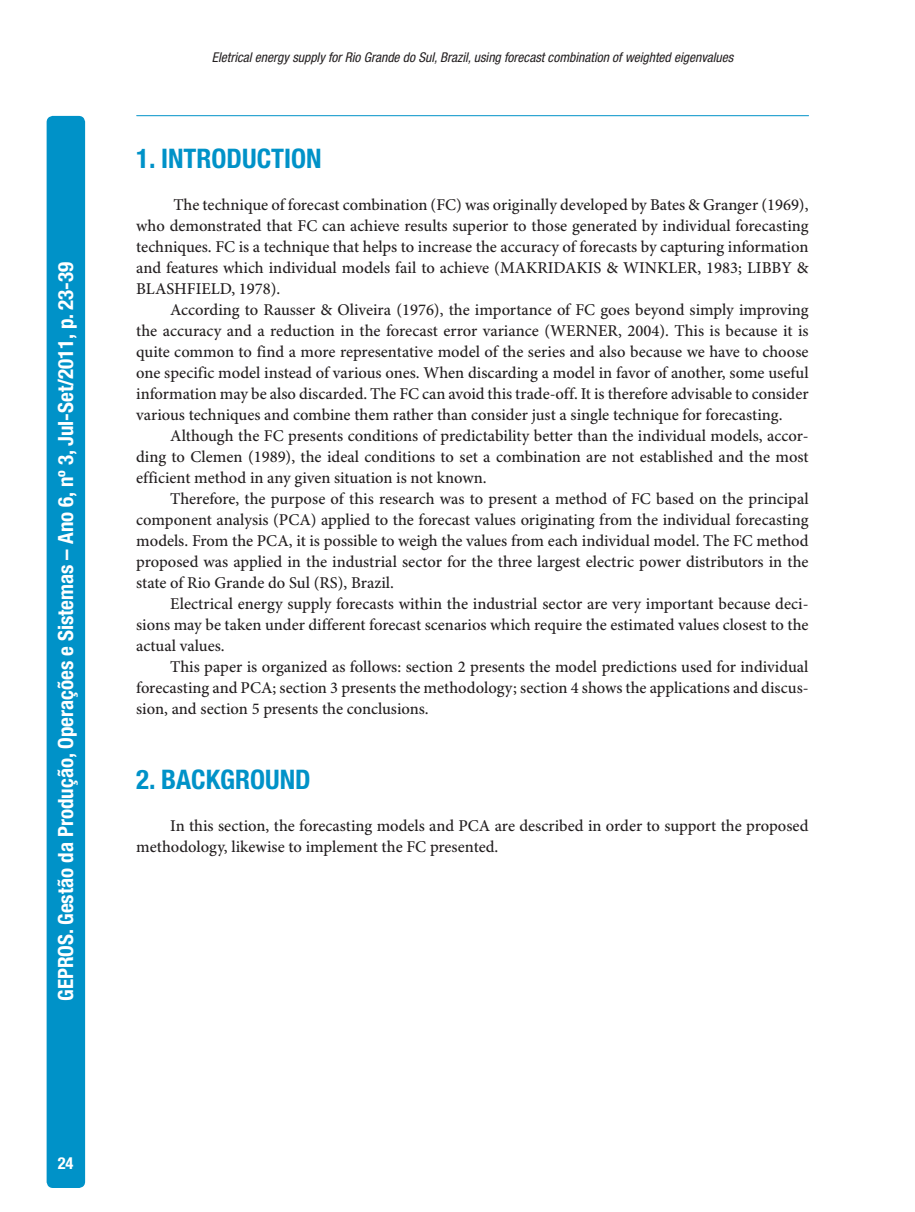
<style>
.page{position:relative;width:915px;height:1212px;background:#fff}
.page>*{position:absolute;margin:0;border:0;box-sizing:border-box;transform-origin:0 0}
.t1{font:700 condensed 27px "Helvetica Neue LT Std";color:#0092c8}
.t2{font:700 condensed 21px "Helvetica Neue LT Std";color:#fff}
.t3{font:500 16.5px/21px "Minion Pro";color:#231f20;text-align:justify}
.t4{font:700 condensed 16.5px "Helvetica Neue LT Std";color:#fff}
.t5{font:italic condensed 13.5px "Helvetica Neue LT Std";color:#231f20}
</style>
<div class="page">
<div style="left:47px;top:116px;width:38px;height:1072px;background:#0092c8"></div>
<hr style="left:137px;top:115px;width:671px;height:1px;background:#0092c8">
<p class="t2" style="left:53px;top:1001px;width:741px;rotate:-90deg">GEPROS. Gestão da Produção, Operações e Sistemas – Ano 6, nº 3, Jul-Set/2011, p. 23-39</p>
<p class="t5" style="left:212px;top:50px;width:522px">Eletrical energy supply for Rio Grande do Sul, Brazil, using forecast combination of weighted eigenvalues</p>
<h1 class="t1" style="left:136px;top:142px;width:187px">1. INTRODUCTION</h1>
<p class="t3" style="left:136px;top:195px;width:673px;text-indent:37px">The technique of forecast combination (FC) was originally developed by Bates &amp; Granger (1969), who demonstrated that FC can achieve results superior to those generated by individual forecasting techniques. FC is a technique that helps to increase the accuracy of forecasts by capturing information and features which individual models fail to achieve (MAKRIDAKIS &amp; WINKLER, 1983; LIBBY &amp; BLASHFIELD, 1978).</p>
<p class="t3" style="left:136px;top:300px;width:673px;text-indent:34px">According to Rausser &amp; Oliveira (1976), the importance of FC goes beyond simply improving the accuracy and a reduction in the forecast error variance (WERNER, 2004). This is because it is quite common to find a more representative model of the series and also because we have to choose one specific model instead of various ones. When discarding a model in favor of another, some useful information may be also discarded. The FC can avoid this trade-off. It is therefore advisable to consider various techniques and combine them rather than consider just a single technique for forecasting.</p>
<p class="t3" style="left:136px;top:426px;width:673px;text-indent:34px">Although the FC presents conditions of predictability better than the individual models, accor&shy;ding to Clemen (1989), the ideal conditions to set a combination are not established and the most efficient method in any given situation is not known.</p>
<p class="t3" style="left:136px;top:489px;width:673px;text-indent:34px">Therefore, the purpose of this research was to present a method of FC based on the principal component analysis (PCA) applied to the forecast values originating from the individual forecasting models. From the PCA, it is possible to weigh the values from each individual model. The FC method proposed was applied in the industrial sector for the three largest electric power distributors in the state of Rio Grande do Sul (RS), Brazil.</p>
<p class="t3" style="left:136px;top:594px;width:673px;text-indent:34px">Electrical energy supply forecasts within the industrial sector are very important because deci&shy;sions may be taken under different forecast scenarios which require the estimated values closest to the actual values.</p>
<p class="t3" style="left:136px;top:657px;width:673px;text-indent:34px">This paper is organized as follows: section 2 presents the model predictions used for individual forecasting and PCA; section 3 presents the methodology; section 4 shows the applications and discus&shy;sion, and section 5 presents the conclusions.</p>
<h1 class="t1" style="left:136px;top:763px;width:176px">2. BACKGROUND</h1>
<p class="t3" style="left:136px;top:815px;width:673px;text-indent:34px">In this section, the forecasting models and PCA are described in order to support the proposed methodology, likewise to implement the FC presented.</p>
<p class="t4" style="left:58px;top:1153px;width:17px">24</p>
</div>
